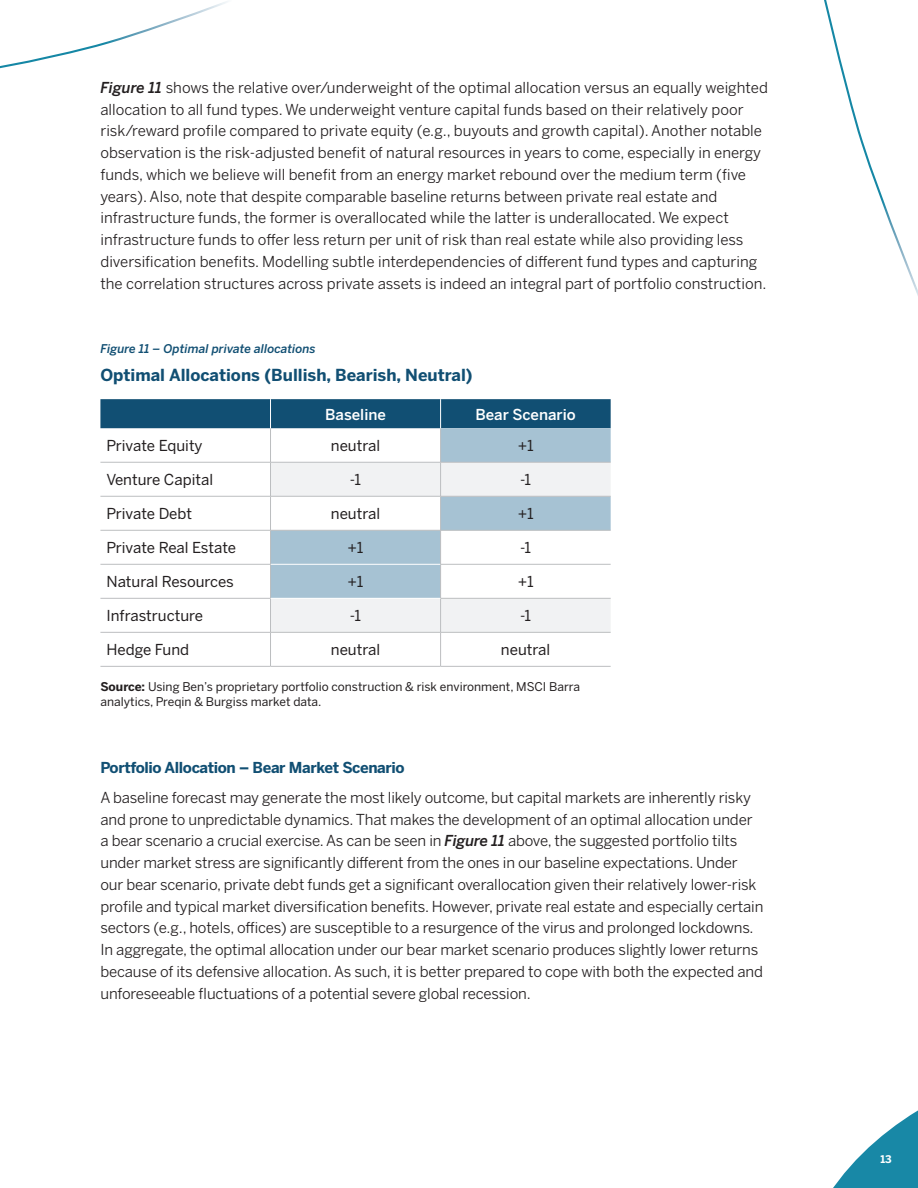
<style>
.page{position:relative;width:918px;height:1188px;background:#fff}
.page>*{position:absolute;margin:0;border:0;box-sizing:border-box;transform-origin:0 0}
.t1{font:700 16.5px "Benton Sans";color:#114f73}
.t2{font:15px/21.8px "Benton Sans";letter-spacing:-.01em;color:#231f20}
.t3{font:15px "Benton Sans";color:#231f20}
.t4{font:700 15px "Benton Sans";letter-spacing:-.025em;color:#114f73}
.t5{font:500 15px "Benton Sans";color:#fff}
.t6{font:12px/15px "Benton Sans";color:#231f20}
.t7{font:italic 500 12px "Benton Sans";color:#114f73}
.t8{font:700 10.5px "Benton Sans";color:#fff}
.s1{font-weight:500;font-style:italic}
.s2{font-weight:700}
</style>
<div class="page">
<svg style="left:0;top:1px;width:228px;height:68px"></svg>
<svg style="left:824px;top:0;width:94px;height:296px"></svg>
<svg style="left:833px;top:1110px;width:85px;height:78px"></svg>
<svg style="left:271px;top:428px;width:340px;height:34px"></svg>
<svg style="left:271px;top:463px;width:340px;height:169px"></svg>
<hr style="left:270px;top:428px;width:1px;height:34px;background:#bcbec0">
<hr style="left:440px;top:428px;width:1px;height:34px;background:#bcbec0">
<hr style="left:100px;top:462px;width:171px;height:1px;background:#bcbec0">
<hr style="left:271px;top:462px;width:170px;height:1px;background:#bcbec0">
<hr style="left:270px;top:462px;width:1px;height:34px;background:#bcbec0">
<hr style="left:441px;top:462px;width:170px;height:1px;background:#bcbec0">
<hr style="left:440px;top:462px;width:1px;height:34px;background:#bcbec0">
<hr style="left:100px;top:496px;width:171px;height:1px;background:#bcbec0">
<hr style="left:271px;top:496px;width:170px;height:1px;background:#bcbec0">
<hr style="left:270px;top:496px;width:1px;height:34px;background:#bcbec0">
<hr style="left:441px;top:496px;width:170px;height:1px;background:#bcbec0">
<hr style="left:440px;top:496px;width:1px;height:34px;background:#bcbec0">
<hr style="left:100px;top:530px;width:171px;height:1px;background:#bcbec0">
<hr style="left:271px;top:530px;width:170px;height:1px;background:#bcbec0">
<hr style="left:441px;top:530px;width:170px;height:1px;background:#bcbec0">
<hr style="left:100px;top:564px;width:171px;height:1px;background:#bcbec0">
<hr style="left:440px;top:564px;width:171px;height:1px;background:#bcbec0">
<hr style="left:100px;top:598px;width:171px;height:1px;background:#bcbec0">
<hr style="left:270px;top:599px;width:1px;height:33px;background:#bcbec0">
<hr style="left:440px;top:598px;width:171px;height:1px;background:#bcbec0">
<hr style="left:440px;top:599px;width:1px;height:33px;background:#bcbec0">
<hr style="left:100px;top:632px;width:171px;height:1px;background:#bcbec0">
<hr style="left:271px;top:632px;width:170px;height:1px;background:#bcbec0">
<hr style="left:270px;top:633px;width:1px;height:33px;background:#bcbec0">
<hr style="left:441px;top:632px;width:170px;height:1px;background:#bcbec0">
<hr style="left:440px;top:633px;width:1px;height:33px;background:#bcbec0">
<div style="left:100px;top:399px;width:511px;height:29px;background:#114f73"></div>
<hr style="left:271px;top:598px;width:169px;height:1px;background:#fff">
<hr style="left:271px;top:564px;width:169px;height:1px;background:#fff">
<hr style="left:100px;top:666px;width:171px;height:1px;background:#bcbec0">
<hr style="left:271px;top:666px;width:170px;height:1px;background:#bcbec0">
<hr style="left:441px;top:666px;width:170px;height:1px;background:#bcbec0">
<hr style="left:270px;top:530px;width:1px;height:34px;background:#bcbec0">
<hr style="left:440px;top:530px;width:1px;height:34px;background:#bcbec0">
<hr style="left:270px;top:564px;width:1px;height:34px;background:#bcbec0">
<hr style="left:440px;top:564px;width:1px;height:34px;background:#bcbec0">
<p class="t2" style="left:100px;top:77px;width:669px"><span class="s1">Figure 11</span> shows the relative over/underweight of the optimal allocation versus an equally weighted allocation to all fund types. We underweight venture capital funds based on their relatively poor risk/reward profile compared to private equity (e.g., buyouts and growth capital). Another notable observation is the risk-adjusted benefit of natural resources in years to come, especially in energy funds, which we believe will benefit from an energy market rebound over the medium term (five years). Also, note that despite comparable baseline returns between private real estate and infrastructure funds, the former is overallocated while the latter is underallocated. We expect infrastructure funds to offer less return per unit of risk than real estate while also providing less diversification benefits. Modelling subtle interdependencies of different fund types and capturing the correlation structures across private assets is indeed an integral part of portfolio construction.</p>
<p class="t7" style="left:100px;top:341px;width:217px">Figure 11 – Optimal private allocations</p>
<p class="t1" style="left:100px;top:365px;width:374px">Optimal Allocations (Bullish, Bearish, Neutral)</p>
<p class="t5" style="left:325px;top:405px;width:62px">Baseline</p>
<p class="t5" style="left:475px;top:405px;width:102px">Bear Scenario</p>
<p class="t3" style="left:106px;top:437px;width:98px">Private Equity</p>
<p class="t3" style="left:331px;top:437px;width:51px">neutral</p>
<p class="t3" style="left:518px;top:437px;width:17px">+1</p>
<p class="t3" style="left:106px;top:471px;width:108px">Venture Capital</p>
<p class="t3" style="left:350px;top:471px;width:13px">-1</p>
<p class="t3" style="left:520px;top:471px;width:13px">-1</p>
<p class="t3" style="left:106px;top:505px;width:87px">Private Debt</p>
<p class="t3" style="left:331px;top:505px;width:51px">neutral</p>
<p class="t3" style="left:518px;top:505px;width:17px">+1</p>
<p class="t3" style="left:106px;top:539px;width:131px">Private Real Estate</p>
<p class="t3" style="left:348px;top:539px;width:17px">+1</p>
<p class="t3" style="left:520px;top:539px;width:13px">-1</p>
<p class="t3" style="left:106px;top:573px;width:129px">Natural Resources</p>
<p class="t3" style="left:348px;top:573px;width:17px">+1</p>
<p class="t3" style="left:518px;top:573px;width:17px">+1</p>
<p class="t3" style="left:106px;top:607px;width:98px">Infrastructure</p>
<p class="t3" style="left:350px;top:607px;width:13px">-1</p>
<p class="t3" style="left:520px;top:607px;width:13px">-1</p>
<p class="t3" style="left:106px;top:641px;width:84px">Hedge Fund</p>
<p class="t3" style="left:331px;top:641px;width:51px">neutral</p>
<p class="t3" style="left:501px;top:641px;width:51px">neutral</p>
<p class="t6" style="left:100px;top:680px;width:481px"><span class="s2">Source:</span> Using Ben’s proprietary portfolio construction &amp; risk environment, MSCI Barra analytics, Preqin &amp; Burgiss market data.</p>
<p class="t4" style="left:100px;top:758px;width:306px">Portfolio Allocation – Bear Market Scenario</p>
<p class="t2" style="left:100px;top:787px;width:665px">A baseline forecast may generate the most likely outcome, but capital markets are inherently risky and prone to unpredictable dynamics. That makes the development of an optimal allocation under a bear scenario a crucial exercise. As can be seen in <span class="s1">Figure 11</span> above, the suggested portfolio tilts under market stress are significantly different from the ones in our baseline expectations. Under our bear scenario, private debt funds get a significant overallocation given their relatively lower-risk profile and typical market diversification benefits. However, private real estate and especially certain sectors (e.g., hotels, offices) are susceptible to a resurgence of the virus and prolonged lockdowns.<br>In aggregate, the optimal allocation under our bear market scenario produces slightly lower returns because of its defensive allocation. As such, it is better prepared to cope with both the expected and unforeseeable fluctuations of a potential severe global recession.</p>
<p class="t8" style="left:881px;top:1153px;width:13px">13</p>
</div>
